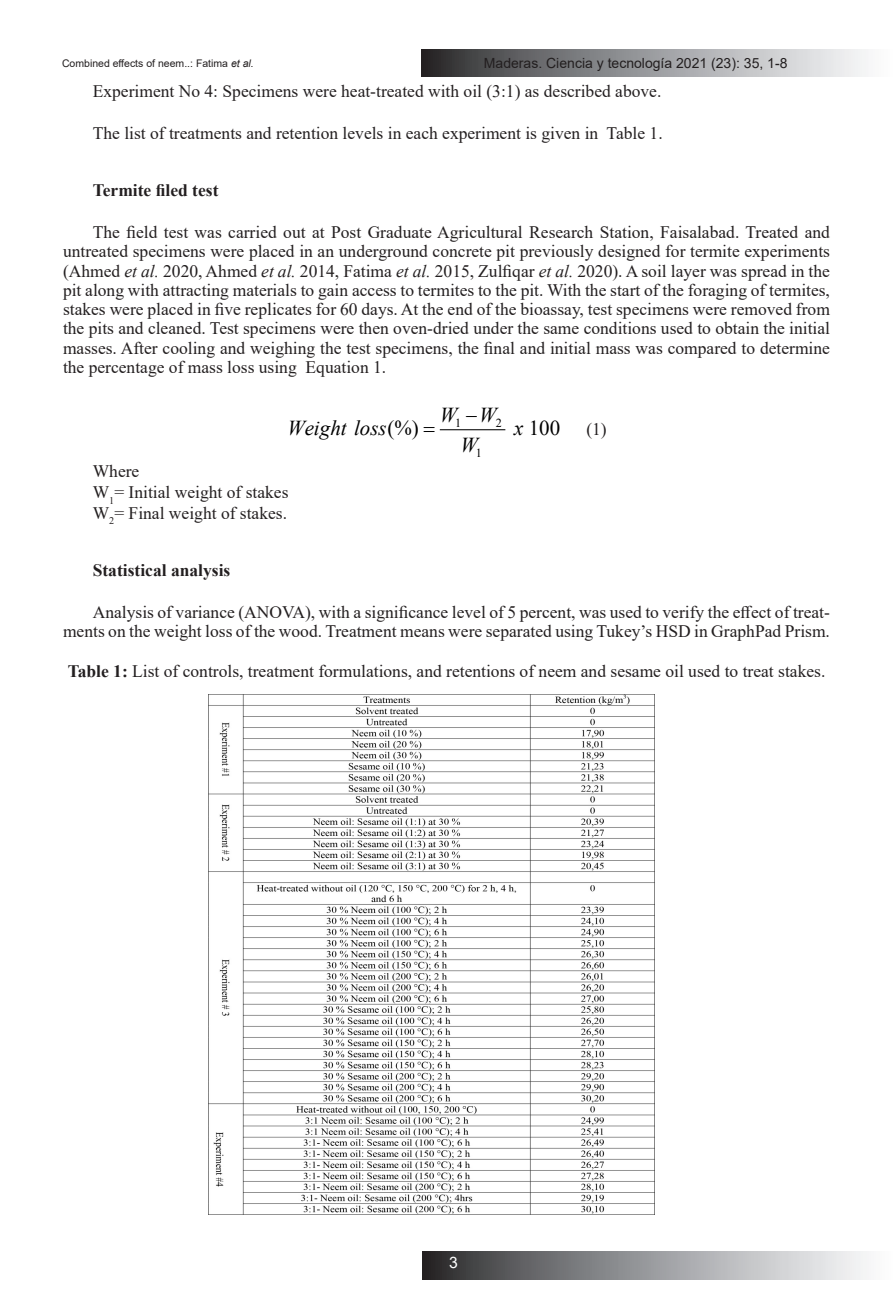
<style>
.page{position:relative;width:893px;height:1315px;background:#fff}
.page>*{position:absolute;margin:0;border:0;box-sizing:border-box;transform-origin:0 0}
.t1{font:italic 21.18px/29.9px "Times New Roman";color:#000;text-align:center}
.t2{font:21.18px "Times New Roman";color:#000}
.t3{font:17.5px/19.2px "Times New Roman";color:#231f20;text-align:justify}
.t4{font:700 17.5px "Times New Roman";color:#231f20}
.t5{font:15.75px "Arial";color:#fff}
.t6{font:14px "Arial";color:#231f20}
.t7{font:12.25px "Times New Roman";color:#000}
.t8{font:10.5px "Arial";color:#231f20}
.s1{font-style:italic}
.s2{font-style:normal}
.s3{font-weight:700}
</style>
<div class="page">
<svg style="left:422px;top:49px;width:444px;height:28px;background:#949597"></svg>
<svg style="left:423px;top:1252px;width:444px;height:27px;background:#949597"></svg>
<hr style="left:440px;top:429px;width:65px;height:1px;background:#000">
<img style="left:209px;top:694px;width:446px;height:520px">
<p class="t8" style="left:62px;top:56px;width:193px">Combined effects of neem..: Fatima <span class="s1">et al.</span></p>
<p class="t6" style="left:484px;top:53px;width:305px">Maderas. Ciencia y tecnología 2021 (23): 35, 1-8</p>
<p class="t3" style="left:93px;top:81px;width:570px">Experiment No 4: Specimens were heat-treated with oil (3:1) as described above.</p>
<p class="t3" style="left:93px;top:123px;width:571px">The list of treatments and retention levels in each experiment is given in Table 1.</p>
<p class="t4" style="left:93px;top:178px;width:127px">Termite filed test</p>
<p class="t3" style="left:63px;top:222px;width:768px;text-indent:30px">The field test was carried out at Post Graduate Agricultural Research Station, Faisalabad. Treated and untreated specimens were placed in an underground concrete pit previously designed for termite experiments (Ahmed <span class="s1">et al.</span> 2020, Ahmed <span class="s1">et al.</span> 2014, Fatima <span class="s1">et al.</span> 2015, Zulfiqar <span class="s1">et al.</span> 2020). A soil layer was spread in the pit along with attracting materials to gain access to termites to the pit. With the start of the foraging of termites, stakes were placed in five replicates for 60 days. At the end of the bioassay, test specimens were removed from the pits and cleaned. Test specimens were then oven-dried under the same conditions used to obtain the initial masses. After cooling and weighing the test specimens, the final and initial mass was compared to determine the percentage of mass loss using Equation 1.</p>
<p class="t1" style="left:440px;top:399px;width:58px">W W<br>W</p>
<p class="t7" style="left:455px;top:414px;width:8px">1</p>
<p class="t7" style="left:496px;top:414px;width:8px">2</p>
<p class="t7" style="left:476px;top:444px;width:8px">1</p>
<p class="t1" style="left:287px;top:412px;width:133px">Weight loss<span class="s2">(%)</span></p>
<p class="t2" style="left:514px;top:413px;width:48px"><span class="s1">x</span> 100</p>
<p class="t3" style="left:586px;top:419px;width:22px">(1)</p>
<p class="t3" style="left:93px;top:461px;width:48px">Where</p>
<p class="t3" style="left:93px;top:482px;width:197px">W<sub>1</sub>= Initial weight of stakes</p>
<p class="t3" style="left:93px;top:502px;width:196px">W<sub>2</sub>= Final weight of stakes.</p>
<p class="t4" style="left:93px;top:558px;width:139px">Statistical analysis</p>
<p class="t3" style="left:63px;top:602px;width:768px;text-align:right">Analysis of variance (ANOVA), with a significance level of 5 percent, was used to verify the effect of treat&shy;ments on the weight loss of the wood. Treatment means were separated using Tukey’s HSD in GraphPad Prism.</p>
<p class="t3" style="left:68px;top:661px;width:759px"><span class="s3">Table 1:</span> List of controls, treatment formulations, and retentions of neem and sesame oil used to treat stakes.</p>
<p class="t5" style="left:449px;top:1252px;width:10px">3</p>
</div>
